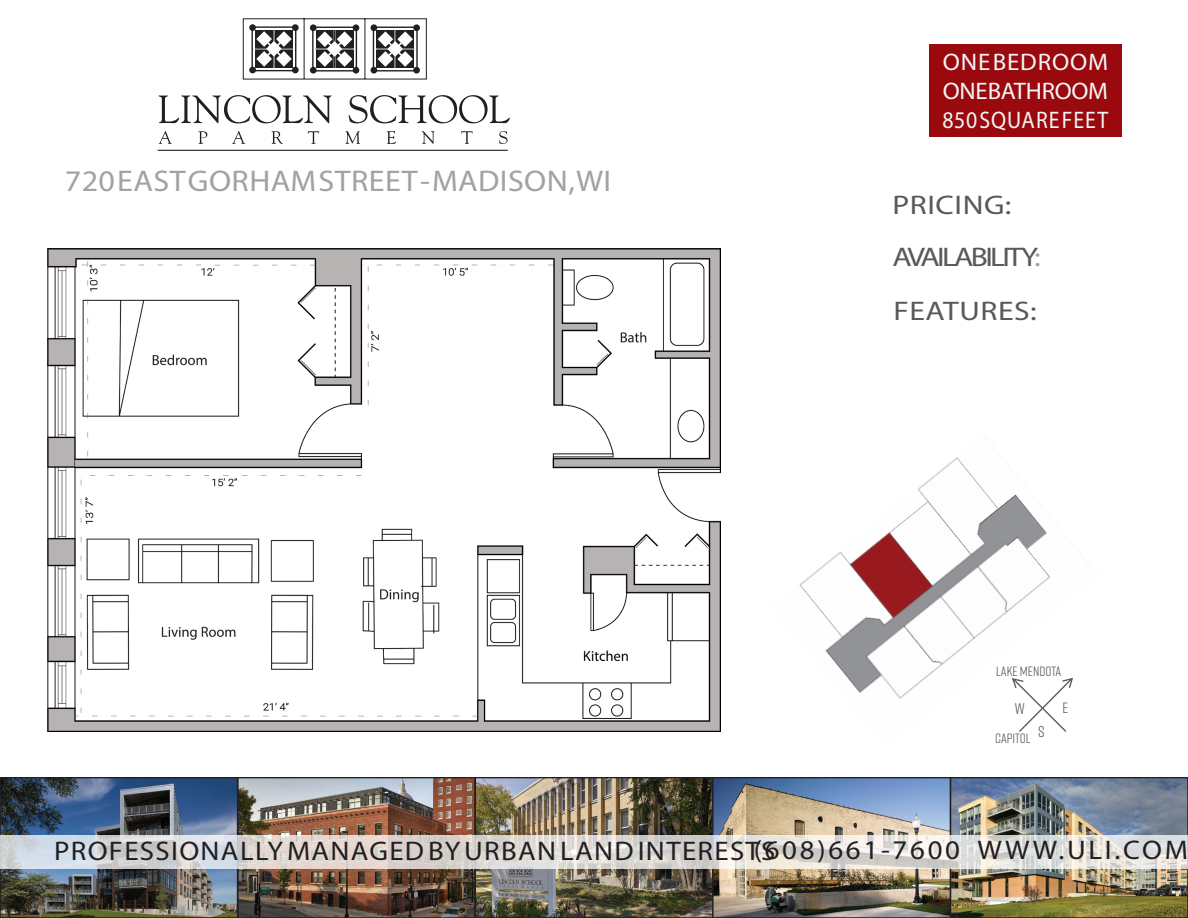
<style>
.page{position:relative;width:1188px;height:918px;background:#fff}
.page>*{position:absolute;margin:0;border:0;box-sizing:border-box;transform-origin:0 0}
.t1{font:30px "Myriad Pro";letter-spacing:.015em;color:#a1a2a3;scale:1.07 1}
.t2{font:27px "Myriad Pro";letter-spacing:.045em;color:#231f20;scale:1.07 1}
.t3{font:27px "Myriad Pro";letter-spacing:.095em;color:#231f20;scale:1.07 1}
.t4{font:27px "Myriad Pro";letter-spacing:.02em;color:#595959;scale:1.17 1}
.t5{font:27px "Myriad Pro";letter-spacing:-.085em;color:#595959;scale:1.17 1}
.t6{font:24px "Myriad Pro";letter-spacing:.035em;color:#f4f5f5;scale:.91 1}
.t7{font:24px "Myriad Pro";letter-spacing:-.01em;color:#f4f5f5}
.t8{font:24px "Myriad Pro";letter-spacing:.035em;color:#f4f5f5;scale:1.04 1}
.t9{font:15.45px "Rift";color:#595959}
.t10{font:14.85px "Rift";color:#595959}
.t11{font:13.5px "Rift";color:#595959}
.s1{color:#a1a2a3}
</style>
<div class="page">
<img style="left:3px;top:781px;width:1182px;height:134px">
<div style="left:950px;top:778px;width:238px;height:140px;border:2px solid #231f20"></div>
<div style="left:474px;top:778px;width:240px;height:140px;border:2px solid #231f20"></div>
<div style="left:237px;top:778px;width:239px;height:140px;border:2px solid #231f20"></div>
<div style="left:0;top:778px;width:238px;height:140px;border:2px solid #231f20"></div>
<div style="left:712px;top:778px;width:239px;height:140px;border:2px solid #231f20"></div>
<svg style="left:0;top:835px;width:1188px;height:33px"></svg>
<div style="left:929px;top:44px;width:192px;height:93px;background:#9a090d"></div>
<img style="left:48px;top:248px;width:672px;height:484px">
<svg style="left:159px;top:95px;width:173px;height:28px"></svg>
<svg style="left:349px;top:95px;width:161px;height:28px"></svg>
<svg style="left:159px;top:131px;width:13px;height:13px"></svg>
<svg style="left:198px;top:131px;width:9px;height:13px"></svg>
<svg style="left:232px;top:131px;width:13px;height:13px"></svg>
<svg style="left:271px;top:131px;width:12px;height:13px"></svg>
<svg style="left:308px;top:131px;width:11px;height:13px"></svg>
<svg style="left:345px;top:131px;width:15px;height:13px"></svg>
<svg style="left:387px;top:131px;width:9px;height:13px"></svg>
<svg style="left:422px;top:131px;width:13px;height:13px"></svg>
<svg style="left:461px;top:131px;width:12px;height:13px"></svg>
<svg style="left:499px;top:131px;width:9px;height:13px"></svg>
<svg style="left:242px;top:18px;width:185px;height:62px"></svg>
<hr style="left:158px;top:150px;width:350px;height:1px;background:#231f20">
<img style="left:799px;top:457px;width:251px;height:242px">
<svg style="left:1011px;top:677px;width:62px;height:55px"></svg>
<p class="t1" style="left:65px;top:162px;width:512px">720 EAST GORHAM STREET - MADISON, WI</p>
<p class="t8" style="left:943px;top:47px;width:161px">ONE BEDROOM</p>
<p class="t7" style="left:943px;top:76px;width:167px">ONE BATHROOM</p>
<p class="t6" style="left:943px;top:105px;width:184px">850 SQUARE FEET</p>
<p class="t4" style="left:892px;top:188px;width:103px">PRICING:</p>
<p class="t5" style="left:892px;top:241px;width:128px">AVAILABILITY<span class="s1">:</span></p>
<p class="t4" style="left:893px;top:294px;width:124px">FEATURES:</p>
<p class="t11" style="left:996px;top:661px;width:67px">LAKE MENDOTA</p>
<p class="t9" style="left:1015px;top:698px;width:11px">W</p>
<p class="t10" style="left:1063px;top:698px;width:7px">E</p>
<p class="t11" style="left:995px;top:729px;width:51px">Capitol <sup>S</sup></p>
<p class="t3" style="left:754px;top:834px;width:407px">(608)661-7600 WWW.ULI.COM</p>
<p class="t2" style="left:54px;top:834px;width:676px">PROFESSIONALLY MANAGED BY URBAN LAND INTERESTS</p>
</div>
